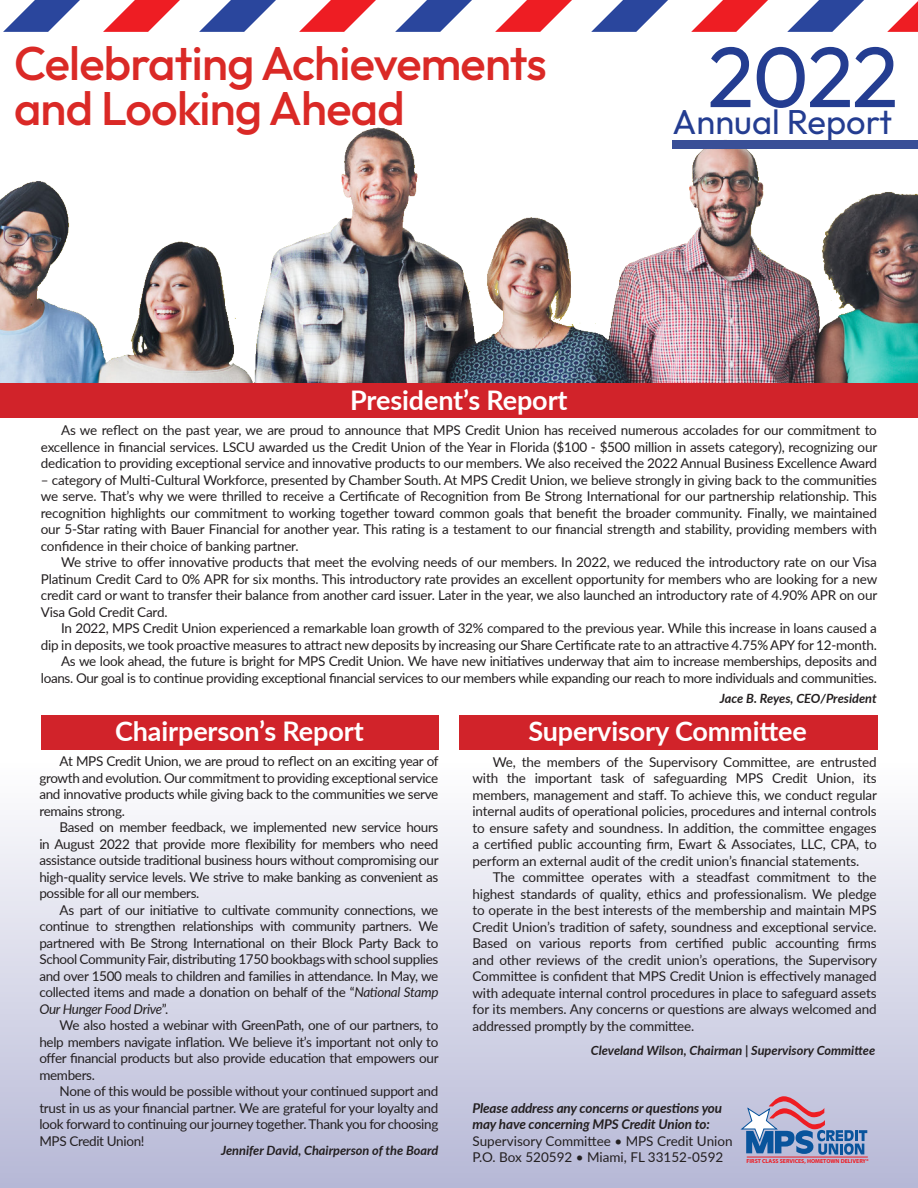
<style>
.page{position:relative;width:918px;height:1188px;background:#fff}
.page>*{position:absolute;margin:0;border:0;box-sizing:border-box;transform-origin:0 0}
.t1{font:100 85.5px "Outfit";color:#243d91}
.t2{font:100 47.1px "Outfit";letter-spacing:-.015em;color:#da2926}
.t3{font:100 34.5px "Outfit";color:#243d91}
.t4{font:700 27px "Lato";letter-spacing:-.005em;color:#fff}
.body_copy{font:13.5px/16.5px "Lato";letter-spacing:-.025em;color:#231f20;text-align:justify}
.t5{font:italic 700 13.5px/16.5px "Lato";letter-spacing:-.01em;color:#231f20}
.body_copy-2{font:13.5px "Lato";color:#231f20}
.author{font:italic 700 12.75px "Lato";color:#231f20}
.t6{font:700 5.85px "Myriad Pro";letter-spacing:-.005em;color:#ee1d23}
.s1{font-style:italic}
</style>
<div class="page">
<img style="left:0;top:127px;width:918px;height:256px">
<div style="left:0;top:763px;width:918px;height:425px;background:linear-gradient(to bottom,#fefefe,#b6b8d6)"></div>
<div style="left:0;top:383px;width:918px;height:34px;background:#d1232a"></div>
<div style="left:41px;top:715px;width:397px;height:34px;background:#d1232a"></div>
<svg style="left:3px;top:0;width:77px;height:32px"></svg>
<svg style="left:103px;top:0;width:77px;height:32px"></svg>
<svg style="left:199px;top:0;width:77px;height:32px"></svg>
<svg style="left:299px;top:0;width:77px;height:32px"></svg>
<svg style="left:395px;top:0;width:77px;height:32px"></svg>
<svg style="left:495px;top:0;width:77px;height:32px"></svg>
<svg style="left:591px;top:0;width:77px;height:32px"></svg>
<svg style="left:691px;top:0;width:77px;height:32px"></svg>
<svg style="left:787px;top:0;width:77px;height:32px"></svg>
<svg style="left:887px;top:1px;width:31px;height:31px"></svg>
<hr style="left:747px;top:1157px;width:121px;height:1px;background:#ee1d23">
<svg style="left:740px;top:1096px;width:127px;height:59px;background:#999ec0"></svg>
<div style="left:672px;top:140px;width:246px;height:8px;background:#394f97"></div>
<div style="left:459px;top:715px;width:419px;height:34px;background:#d1232a"></div>
<p class="t2" style="left:14px;top:44px;width:534px">Celebrating Achievements</p>
<p class="t2" style="left:14px;top:89px;width:392px">and Looking Ahead</p>
<p class="t4" style="left:350px;top:380px;width:219px">President’s Report</p>
<p class="t1" style="left:708px;top:41px;width:192px">2022</p>
<p class="t3" style="left:672px;top:108px;width:221px">Annual Report</p>
<p class="body_copy" style="left:41px;top:422px;width:838px;text-indent:20px">As we reflect on the past year, we are proud to announce that MPS Credit Union has received numerous accolades for our commitment to excellence in financial services. LSCU awarded us the Credit Union of the Year in Florida ($100 - $500 million in assets category), recognizing our dedication to providing exceptional service and innovative products to our members. We also received the 2022 Annual Business Excellence Award</p>
<p class="body_copy" style="left:41px;top:471px;width:838px">– category of Multi-Cultural Workforce, presented by Chamber South. At MPS Credit Union, we believe strongly in giving back to the communities we serve. That’s why we were thrilled to receive a Certificate of Recognition from Be Strong International for our partnership relationship. This recognition highlights our commitment to working together toward common goals that benefit the broader community. Finally, we maintained our 5-Star rating with Bauer Financial for another year. This rating is a testament to our financial strength and stability, providing members with confidence in their choice of banking partner.</p>
<p class="body_copy" style="left:41px;top:554px;width:838px;text-indent:20px">We strive to offer innovative products that meet the evolving needs of our members. In 2022, we reduced the introductory rate on our Visa Platinum Credit Card to 0% APR for six months. This introductory rate provides an excellent opportunity for members who are looking for a new credit card or want to transfer their balance from another card issuer. Later in the year, we also launched an introductory rate of 4.90% APR on our Visa Gold Credit Card.</p>
<p class="body_copy" style="left:41px;top:620px;width:838px;text-align:right">In 2022, MPS Credit Union experienced a remarkable loan growth of 32% compared to the previous year. While this increase in loans caused a dip in deposits, we took proactive measures to attract new deposits by increasing our Share Certificate rate to an attractive 4.75% APY for 12-month.</p>
<p class="body_copy" style="left:41px;top:653px;width:838px;text-align:right">As we look ahead, the future is bright for MPS Credit Union. We have new initiatives underway that aim to increase memberships, deposits and loans. Our goal is to continue providing exceptional financial services to our members while expanding our reach to more individuals and communities.</p>
<p class="t4" style="left:115px;top:711px;width:250px">Chairperson’s Report</p>
<p class="body_copy" style="left:39px;top:752px;width:401px;text-indent:20px">At MPS Credit Union, we are proud to reflect on an exciting year of growth and evolution. Our commitment to providing exceptional service and innovative products while giving back to the communities we serve remains strong.</p>
<p class="body_copy" style="left:39px;top:818px;width:401px;text-indent:20px">Based on member feedback, we implemented new service hours in August 2022 that provide more flexibility for members who need assistance outside traditional business hours without compromising our high-quality service levels. We strive to make banking as convenient as possible for all our members.</p>
<p class="body_copy" style="left:39px;top:901px;width:401px;text-indent:20px">As part of our initiative to cultivate community connections, we continue to strengthen relationships with community partners. We partnered with Be Strong International on their Block Party Back to School Community Fair, distributing 1750 bookbags with school supplies and over 1500 meals to children and families in attendance. In May, we collected items and made a donation on behalf of the “<span class="s1">National Stamp Our Hunger Food Drive</span>”.</p>
<p class="body_copy" style="left:39px;top:1016px;width:401px;text-indent:20px">We also hosted a webinar with GreenPath, one of our partners, to help members navigate inflation. We believe it’s important not only to offer financial products but also provide education that empowers our members.</p>
<p class="body_copy" style="left:39px;top:1082px;width:401px;text-indent:20px">None of this would be possible without your continued support and trust in us as your financial partner. We are grateful for your loyalty and look forward to continuing our journey together. Thank you for choosing MPS Credit Union!</p>
<p class="author" style="left:221px;top:1141px;width:219px">Jennifer David, Chairperson of the Board</p>
<p class="author" style="left:720px;top:689px;width:158px">Jace B. Reyes, CEO/President</p>
<p class="t4" style="left:528px;top:711px;width:280px">Supervisory Committee</p>
<p class="body_copy" style="left:472px;top:753px;width:406px;text-indent:20px">We, the members of the Supervisory Committee, are entrusted with the important task of safeguarding MPS Credit Union, its members, management and staff. To achieve this, we conduct regular internal audits of operational policies, procedures and internal controls to ensure safety and soundness. In addition, the committee engages a certified public accounting firm, Ewart &amp; Associates, LLC, CPA, to perform an external audit of the credit union’s financial statements.</p>
<p class="body_copy" style="left:472px;top:869px;width:406px;text-indent:20px">The committee operates with a steadfast commitment to the highest standards of quality, ethics and professionalism. We pledge to operate in the best interests of the membership and maintain MPS Credit Union’s tradition of safety, soundness and exceptional service.<br>Based on various reports from certified public accounting firms and other reviews of the credit union’s operations, the Supervisory Committee is confident that MPS Credit Union is effectively managed with adequate internal control procedures in place to safeguard assets for its members. Any concerns or questions are always welcomed and addressed promptly by the committee.</p>
<p class="author" style="left:591px;top:1041px;width:286px">Cleveland Wilson, Chairman | Supervisory Committee</p>
<p class="t5" style="left:472px;top:1099px;width:251px">Please address any concerns or questions you may have concerning MPS Credit Union to:</p>
<p class="body_copy-2" style="left:472px;top:1131px;width:262px">Supervisory Committee • MPS Credit Union</p>
<p class="body_copy-2" style="left:472px;top:1148px;width:252px">P.O. Box 520592 • Miami, FL 33152-0592</p>
<p class="t6" style="left:747px;top:1158px;width:124px">FIRST CLASS SERVICES, HOMETOWN DELIVERY®</p>
</div>
